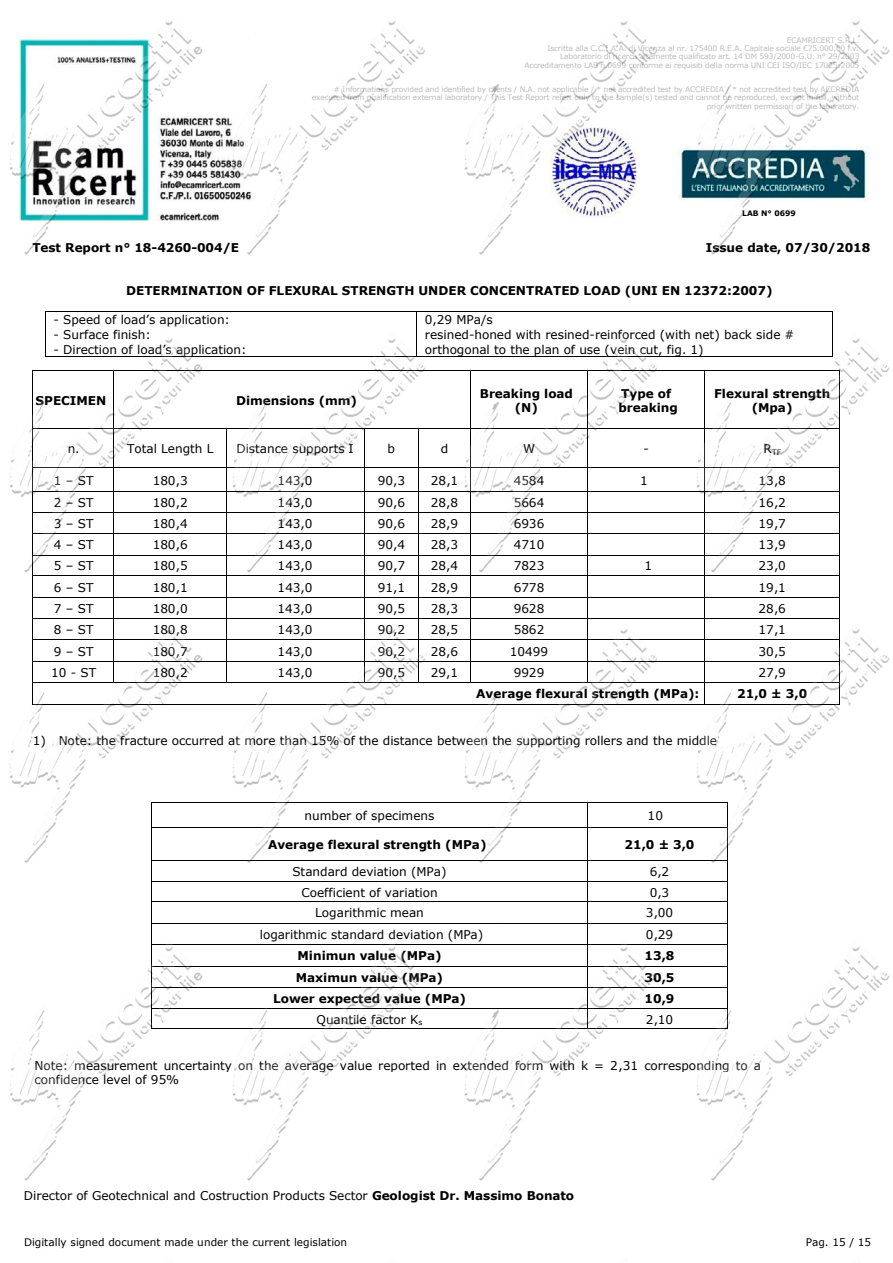
<style>
.page{position:relative;width:893px;height:1263px;background:#fff}
.page>*{position:absolute;margin:0;border:0;box-sizing:border-box;transform-origin:0 0}
.t1{font:12px/14.5px "Verdana";color:#000}
.t2{font:700 12px/14.7px "Verdana";color:#000;text-align:center}
.t3{font:10.5px "Verdana";color:#000}
.t4{font:7.5px/8.2px "Verdana";letter-spacing:-.02em;color:#bdbcbc;text-align:right}
.t5{font:700 7.5px "Verdana";color:#000}
.t6{font:7.5px "Verdana";color:#000}
.s1{font-weight:700}
</style>
<div class="page">
<hr style="left:152px;top:901px;width:435px;height:1px;background:#000">
<hr style="left:588px;top:901px;width:139px;height:1px;background:#000">
<hr style="left:152px;top:923px;width:435px;height:1px;background:#000">
<hr style="left:588px;top:923px;width:139px;height:1px;background:#000">
<svg style="left:151px;top:889px;width:1px;height:38px"></svg>
<svg style="left:587px;top:889px;width:1px;height:38px"></svg>
<svg style="left:727px;top:889px;width:1px;height:38px"></svg>
<img style="left:10px;top:20px;width:879px;height:869px">
<img style="left:10px;top:927px;width:879px;height:254px">
<p class="t4" style="left:525px;top:36px;width:336px">ECAMRICERT S.R.L.<br>Iscritta alla C.C.I.A.A. di Vicenza al nr. 175400 R.E.A. Capitale sociale €75.000,00 i.v.<br>Laboratorio di ricerca altamente qualificato art. 14 DM 593/2000-G.U. n° 29/2003<br>Accreditamento LAB n.0699 conforme ai requisiti della norma UNI CEI ISO/IEC 17025:2005</p>
<p class="t4" style="left:312px;top:85px;width:549px"># Informations provided and identified by clients / N.A. not applicable / * not accredited test by ACCREDIA / * not accredited test by ACCREDIA executed from qualification external laboratory / This Test Report refert only to the sample(s) tested and cannot be reproduced, except in full, without prior written permission of the laboratory.</p>
<p class="t5" style="left:742px;top:208px;width:55px">LAB N° 0699</p>
<p class="t2" style="left:32px;top:240px;width:208px">Test Report n° 18-4260-004/E</p>
<p class="t2" style="left:706px;top:240px;width:166px">Issue date, 07/30/2018</p>
<p class="t2" style="left:126px;top:283px;width:648px">DETERMINATION OF FLEXURAL STRENGTH UNDER CONCENTRATED LOAD (UNI EN 12372:2007)</p>
<p class="t1" style="left:53px;top:313px;width:178px">- Speed of load’s application:</p>
<p class="t1" style="left:53px;top:327px;width:99px">- Surface finish:</p>
<p class="t1" style="left:53px;top:342px;width:195px">- Direction of load’s application:</p>
<p class="t1" style="left:425px;top:313px;width:371px">0,29 MPa/s<br>resined-honed with resined-reinforced (with net) back side # orthogonal to the plan of use (vein cut, fig. 1)</p>
<p class="t2" style="left:36px;top:393px;width:72px">SPECIMEN</p>
<p class="t2" style="left:236px;top:393px;width:123px">Dimensions (mm)</p>
<p class="t2" style="left:480px;top:386px;width:95px">Breaking load (N)</p>
<p class="t2" style="left:618px;top:386px;width:61px;text-align:left">Type of breaking</p>
<p class="t2" style="left:714px;top:386px;width:118px">Flexural strength (Mpa)</p>
<p class="t1" style="left:68px;top:442px;width:13px">n.</p>
<p class="t1" style="left:127px;top:442px;width:88px">Total Length L</p>
<p class="t1" style="left:236px;top:442px;width:119px">Distance supports I</p>
<p class="t1" style="left:388px;top:442px;width:9px">b</p>
<p class="t1" style="left:441px;top:442px;width:9px">d</p>
<p class="t1" style="left:523px;top:442px;width:13px">W</p>
<p class="t1" style="left:643px;top:442px;width:7px">-</p>
<p class="t6" style="left:764px;top:447px;width:19px"><sup>R</sup>TF</p>
<p class="t1" style="left:54px;top:473px;width:41px">1 – ST</p>
<p class="t1" style="left:153px;top:473px;width:37px">180,3</p>
<p class="t1" style="left:278px;top:473px;width:37px">143,0</p>
<p class="t1" style="left:378px;top:473px;width:29px">90,3</p>
<p class="t1" style="left:431px;top:473px;width:29px">28,1</p>
<p class="t1" style="left:514px;top:473px;width:32px">4584</p>
<p class="t1" style="left:640px;top:473px;width:9px">1</p>
<p class="t1" style="left:758px;top:473px;width:29px">13,8</p>
<p class="t1" style="left:54px;top:495px;width:41px">2 – ST</p>
<p class="t1" style="left:153px;top:495px;width:37px">180,2</p>
<p class="t1" style="left:278px;top:495px;width:37px">143,0</p>
<p class="t1" style="left:378px;top:495px;width:29px">90,6</p>
<p class="t1" style="left:431px;top:495px;width:29px">28,8</p>
<p class="t1" style="left:514px;top:495px;width:32px">5664</p>
<p class="t1" style="left:758px;top:495px;width:29px">16,2</p>
<p class="t1" style="left:54px;top:516px;width:41px">3 – ST</p>
<p class="t1" style="left:153px;top:516px;width:37px">180,4</p>
<p class="t1" style="left:278px;top:516px;width:37px">143,0</p>
<p class="t1" style="left:378px;top:516px;width:29px">90,6</p>
<p class="t1" style="left:431px;top:516px;width:29px">28,9</p>
<p class="t1" style="left:514px;top:516px;width:32px">6936</p>
<p class="t1" style="left:758px;top:516px;width:29px">19,7</p>
<p class="t1" style="left:54px;top:538px;width:41px">4 – ST</p>
<p class="t1" style="left:153px;top:538px;width:37px">180,6</p>
<p class="t1" style="left:278px;top:538px;width:37px">143,0</p>
<p class="t1" style="left:378px;top:538px;width:29px">90,4</p>
<p class="t1" style="left:431px;top:538px;width:29px">28,3</p>
<p class="t1" style="left:514px;top:538px;width:32px">4710</p>
<p class="t1" style="left:758px;top:538px;width:29px">13,9</p>
<p class="t1" style="left:54px;top:559px;width:41px">5–ST</p>
<p class="t1" style="left:153px;top:559px;width:37px">180,5</p>
<p class="t1" style="left:278px;top:559px;width:37px">143,0</p>
<p class="t1" style="left:378px;top:559px;width:29px">90,7</p>
<p class="t1" style="left:431px;top:559px;width:29px">28,4</p>
<p class="t1" style="left:514px;top:559px;width:32px">7823</p>
<p class="t1" style="left:644px;top:559px;width:9px">1</p>
<p class="t1" style="left:758px;top:559px;width:29px">23,0</p>
<p class="t1" style="left:54px;top:580px;width:41px">6 – ST</p>
<p class="t1" style="left:153px;top:580px;width:37px">180,1</p>
<p class="t1" style="left:278px;top:580px;width:37px">143,0</p>
<p class="t1" style="left:378px;top:580px;width:29px">91,1</p>
<p class="t1" style="left:431px;top:580px;width:29px">28,9</p>
<p class="t1" style="left:514px;top:580px;width:32px">6778</p>
<p class="t1" style="left:758px;top:580px;width:29px">19,1</p>
<p class="t1" style="left:54px;top:601px;width:41px">7 – ST</p>
<p class="t1" style="left:153px;top:601px;width:37px">180,0</p>
<p class="t1" style="left:278px;top:601px;width:37px">143,0</p>
<p class="t1" style="left:378px;top:601px;width:29px">90,5</p>
<p class="t1" style="left:431px;top:601px;width:29px">28,3</p>
<p class="t1" style="left:514px;top:601px;width:32px">9628</p>
<p class="t1" style="left:758px;top:601px;width:29px">28,6</p>
<p class="t1" style="left:54px;top:622px;width:41px">8 – ST</p>
<p class="t1" style="left:153px;top:622px;width:37px">180,8</p>
<p class="t1" style="left:278px;top:622px;width:37px">143,0</p>
<p class="t1" style="left:378px;top:622px;width:29px">90,2</p>
<p class="t1" style="left:431px;top:622px;width:29px">28,5</p>
<p class="t1" style="left:514px;top:622px;width:32px">5862</p>
<p class="t1" style="left:758px;top:622px;width:29px">17,1</p>
<p class="t1" style="left:54px;top:644px;width:41px">9 – ST</p>
<p class="t1" style="left:153px;top:644px;width:37px">180,7</p>
<p class="t1" style="left:278px;top:644px;width:37px">143,0</p>
<p class="t1" style="left:378px;top:644px;width:29px">90,2</p>
<p class="t1" style="left:431px;top:644px;width:29px">28,6</p>
<p class="t1" style="left:510px;top:644px;width:40px">10499</p>
<p class="t1" style="left:758px;top:644px;width:29px">30,5</p>
<p class="t1" style="left:51px;top:665px;width:47px">10 - ST</p>
<p class="t1" style="left:153px;top:665px;width:37px">180,2</p>
<p class="t1" style="left:278px;top:665px;width:37px">143,0</p>
<p class="t1" style="left:378px;top:665px;width:29px">90,5</p>
<p class="t1" style="left:431px;top:665px;width:29px">29,1</p>
<p class="t1" style="left:514px;top:665px;width:32px">9929</p>
<p class="t1" style="left:758px;top:665px;width:29px">27,9</p>
<p class="t2" style="left:476px;top:686px;width:225px">Average flexural strength (MPa):</p>
<p class="t2" style="left:737px;top:686px;width:72px">21,0 ± 3,0</p>
<p class="t1" style="left:33px;top:733px;width:686px">1) Note: the fracture occurred at more than 15% of the distance between the supporting rollers and the middle</p>
<p class="t1" style="left:305px;top:808px;width:131px">number of specimens</p>
<p class="t1" style="left:648px;top:808px;width:17px">10</p>
<p class="t2" style="left:268px;top:837px;width:220px">Average flexural strength (MPa)</p>
<p class="t2" style="left:625px;top:837px;width:71px">21,0 ± 3,0</p>
<p class="t1" style="left:292px;top:864px;width:156px">Standard deviation (MPa)</p>
<p class="t1" style="left:650px;top:864px;width:21px">6,2</p>
<p class="t1" style="left:301px;top:885px;width:138px">Coefficient of variation</p>
<p class="t1" style="left:650px;top:885px;width:21px">0,3</p>
<p class="t1" style="left:315px;top:905px;width:110px">Logarithmic mean</p>
<p class="t1" style="left:646px;top:905px;width:29px">3,00</p>
<p class="t1" style="left:260px;top:927px;width:225px">logarithmic standard deviation (MPa)</p>
<p class="t1" style="left:646px;top:927px;width:29px">0,29</p>
<p class="t2" style="left:298px;top:948px;width:145px">Minimun value (MPa)</p>
<p class="t2" style="left:644px;top:948px;width:31px">13,8</p>
<p class="t2" style="left:296px;top:970px;width:149px">Maximun value (MPa)</p>
<p class="t2" style="left:644px;top:970px;width:31px">30,5</p>
<p class="t2" style="left:273px;top:991px;width:194px">Lower expected value (MPa)</p>
<p class="t2" style="left:644px;top:991px;width:31px">10,9</p>
<p class="t1" style="left:317px;top:1012px;width:107px">Quantile factor K<sub>s</sub></p>
<p class="t1" style="left:646px;top:1012px;width:29px">2,10</p>
<p class="t1" style="left:35px;top:1058px;width:728px">Note: measurement uncertainty on the average value reported in extended form with k = 2,31 corresponding to a confidence level of 95%</p>
<p class="t1" style="left:24px;top:1188px;width:552px">Director of Geotechnical and Costruction Products Sector <span class="s1">Geologist Dr. Massimo Bonato</span></p>
<p class="t3" style="left:24px;top:1235px;width:325px">Digitally signed document made under the current legislation</p>
<p class="t3" style="left:806px;top:1235px;width:67px">Pag. 15 / 15</p>
</div>
